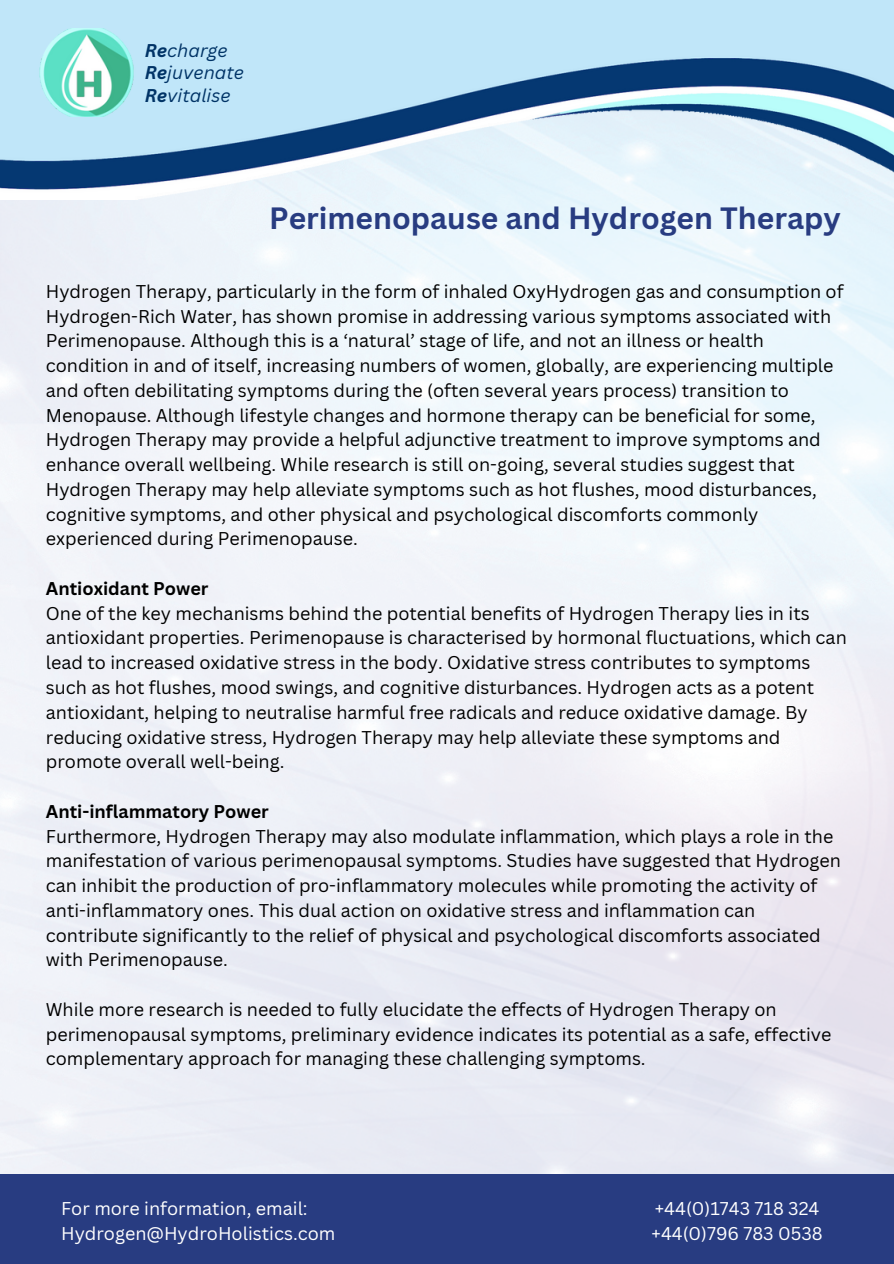
<style>
.page{position:relative;width:894px;height:1264px;background:#fff}
.page>*{position:absolute;margin:0;border:0;box-sizing:border-box;transform-origin:0 0}
.t1{font:700 30px "Canva Sans";color:#283c81}
.t2{font:18px/24.8px "Canva Sans";color:#000}
.t3{font:18px "Canva Sans";color:#fff}
.t4{font:700 18px "Canva Sans";color:#000}
.t5{font:italic 18px "Canva Sans";color:#036}
.s1{font-weight:700}
</style>
<div class="page">
<div style="left:0;top:1174px;width:893px;height:89px;background:#283c81"></div>
<img style="left:0;top:0;width:893px;height:200px">
<img style="left:32px;top:29px;width:108px;height:88px">
<h1 class="t5" style="left:145px;top:38px;width:85px"><span class="s1">Re</span>charge</h1>
<p class="t5" style="left:145px;top:60px;width:101px"><span class="s1">Re</span>juvenate</p>
<p class="t5" style="left:145px;top:83px;width:87px"><span class="s1">Re</span>vitalise</p>
<p class="t1" style="left:269px;top:196px;width:573px">Perimenopause and Hydrogen Therapy</p>
<p class="t2" style="left:46px;top:278px;width:799px">Hydrogen Therapy, particularly in the form of inhaled OxyHydrogen gas and consumption of Hydrogen-Rich Water, has shown promise in addressing various symptoms associated with Perimenopause. Although this is a ‘natural’ stage of life, and not an illness or health condition in and of itself, increasing numbers of women, globally, are experiencing multiple and often debilitating symptoms during the (often several years process) transition to Menopause. Although lifestyle changes and hormone therapy can be beneficial for some, Hydrogen Therapy may provide a helpful adjunctive treatment to improve symptoms and enhance overall wellbeing. While research is still on-going, several studies suggest that Hydrogen Therapy may help alleviate symptoms such as hot flushes, mood disturbances, cognitive symptoms, and other physical and psychological discomforts commonly experienced during Perimenopause.</p>
<p class="t4" style="left:46px;top:575px;width:164px">Antioxidant Power</p>
<p class="t2" style="left:46px;top:600px;width:802px">One of the key mechanisms behind the potential benefits of Hydrogen Therapy lies in its antioxidant properties. Perimenopause is characterised by hormonal fluctuations, which can lead to increased oxidative stress in the body. Oxidative stress contributes to symptoms such as hot flushes, mood swings, and cognitive disturbances. Hydrogen acts as a potent antioxidant, helping to neutralise harmful free radicals and reduce oxidative damage. By reducing oxidative stress, Hydrogen Therapy may help alleviate these symptoms and promote overall well-being.</p>
<p class="t4" style="left:46px;top:798px;width:224px">Anti-inflammatory Power</p>
<p class="t2" style="left:46px;top:823px;width:796px">Furthermore, Hydrogen Therapy may also modulate inflammation, which plays a role in the manifestation of various perimenopausal symptoms. Studies have suggested that Hydrogen can inhibit the production of pro-inflammatory molecules while promoting the activity of anti-inflammatory ones. This dual action on oxidative stress and inflammation can contribute significantly to the relief of physical and psychological discomforts associated with Perimenopause.</p>
<p class="t2" style="left:46px;top:996px;width:787px">While more research is needed to fully elucidate the effects of Hydrogen Therapy on perimenopausal symptoms, preliminary evidence indicates its potential as a safe, effective complementary approach for managing these challenging symptoms.</p>
<p class="t3" style="left:61px;top:1195px;width:248px">For more information, email:</p>
<p class="t3" style="left:61px;top:1220px;width:276px">Hydrogen@HydroHolistics.com</p>
<p class="t3" style="left:654px;top:1195px;width:166px">+44(0)1743 718 324</p>
<p class="t3" style="left:651px;top:1220px;width:173px">+44(0)796 783 0538</p>
</div>
